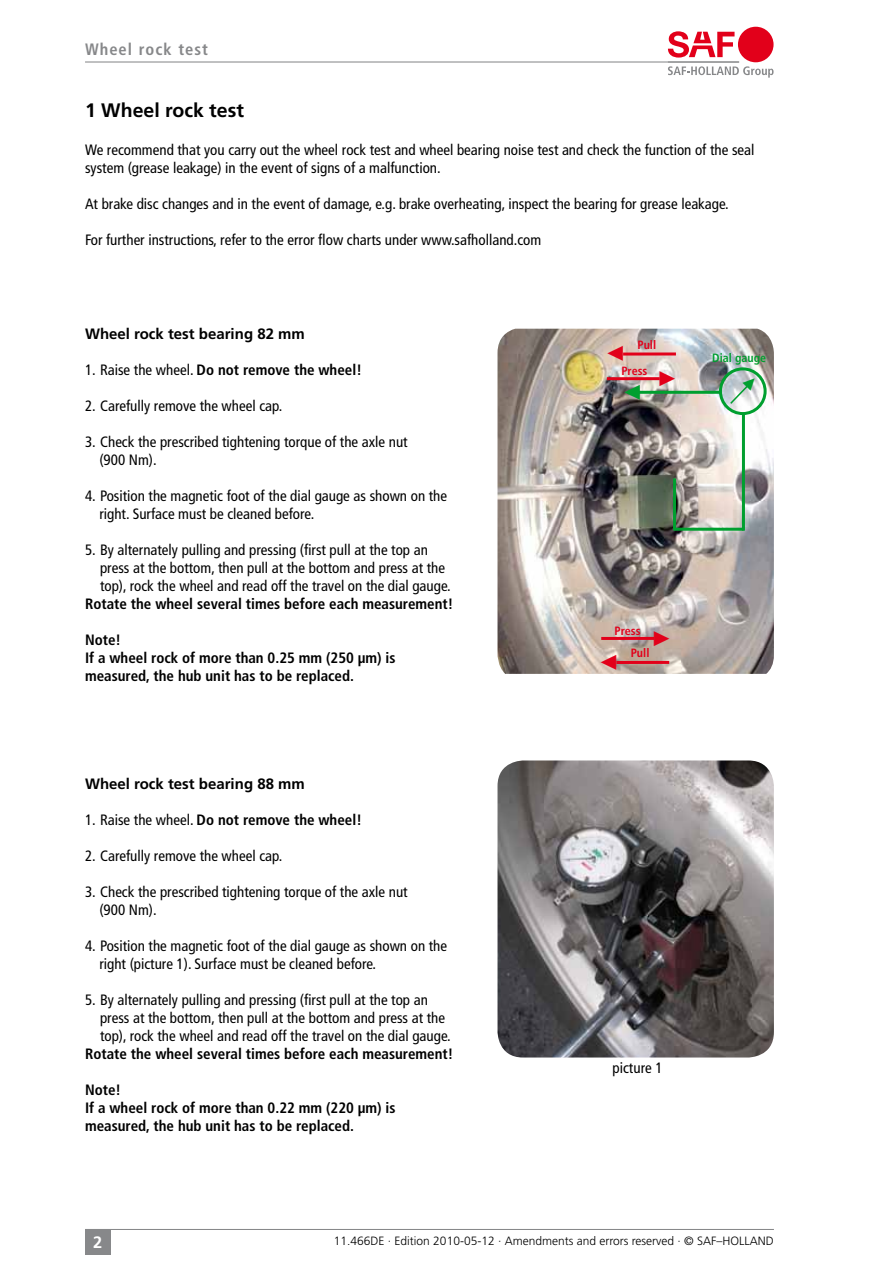
<style>
.page{position:relative;width:893px;height:1263px;background:#fff}
.page>*{position:absolute;margin:0;border:0;box-sizing:border-box;transform-origin:0 0}
.t1{font:700 19.5px "Frutiger";color:#000}
.t2{font:700 condensed 16.5px "Frutiger LT Std";letter-spacing:.06em;color:#87888a}
.t3{font:700 16.5px "Frutiger";color:#fff}
.t4{font:condensed 15px/18px "Frutiger";color:#000}
.t5{font:700 condensed 15px/18px "Frutiger";color:#000}
.t6{font:700 15px "Frutiger";color:#000}
.t7{font:300 12px "Frutiger";color:#000}
.t8{font:700 condensed 12px "Frutiger";color:#e2001a}
.t9{font:700 condensed 12px "Frutiger";color:#009f2f}
.s1{font-weight:400}
</style>
<div class="page">
<div style="left:85px;top:1229px;width:26px;height:25px;background:#87888a"></div>
<hr style="left:85px;top:1229px;width:689px;height:1px;background:#87888a">
<svg style="left:668px;top:66px;width:105px;height:12px"></svg>
<div style="left:738px;top:27px;width:35px;height:35px;background:#e2001a;border-radius:50%"></div>
<svg style="left:668px;top:31px;width:66px;height:27px"></svg>
<hr style="left:85px;top:61px;width:654px;height:2px;background:#87888a">
<img style="left:497px;top:329px;width:277px;height:345px">
<svg style="left:623px;top:352px;width:53px;height:4px"></svg>
<hr style="left:607px;top:377px;width:53px;height:3px;background:#e2001a">
<hr style="left:616px;top:661px;width:53px;height:3px;background:#e2001a">
<hr style="left:601px;top:637px;width:53px;height:3px;background:#e2001a">
<hr style="left:673px;top:478px;width:3px;height:51px;background:#009f2f">
<hr style="left:673px;top:528px;width:71px;height:3px;background:#009f2f">
<hr style="left:742px;top:413px;width:3px;height:118px;background:#009f2f">
<div style="left:719px;top:367px;width:48px;height:48px;border:3px solid #009f2f;border-radius:50%"></div>
<hr style="left:628px;top:391px;width:92px;height:3px;background:#009f2f">
<img style="left:497px;top:760px;width:277px;height:297px">
<svg style="left:608px;top:346px;width:15px;height:16px"></svg>
<svg style="left:660px;top:371px;width:15px;height:15px"></svg>
<svg style="left:601px;top:655px;width:15px;height:15px"></svg>
<svg style="left:654px;top:631px;width:15px;height:15px"></svg>
<svg style="left:624px;top:385px;width:16px;height:15px"></svg>
<svg style="left:729px;top:375px;width:30px;height:30px"></svg>
<p class="t2" style="left:85px;top:39px;width:124px">Wheel rock test</p>
<h1 class="t1" style="left:85px;top:98px;width:160px">1 Wheel rock test</h1>
<p class="t4" style="left:85px;top:141px;width:671px">We recommend that you carry out the wheel rock test and wheel bearing noise test and check the function of the seal system (grease leakage) in the event of signs of a malfunction.</p>
<p class="t4" style="left:85px;top:195px;width:645px">At brake disc changes and in the event of damage, e.g. brake overheating, inspect the bearing for grease leakage.</p>
<p class="t4" style="left:85px;top:231px;width:458px">For further instructions, refer to the error flow charts under www.safholland.com</p>
<p class="t6" style="left:85px;top:325px;width:221px">Wheel rock test bearing 82 mm</p>
<p class="t5" style="left:85px;top:360px;width:278px"><span class="s1">1. Raise the wheel.</span> Do not remove the wheel!</p>
<p class="t4" style="left:85px;top:397px;width:199px">2. Carefully remove the wheel cap.</p>
<p class="t4" style="left:99px;top:433px;width:310px;text-indent:-14px">3. Check the prescribed tightening torque of the axle nut (900 Nm).</p>
<p class="t4" style="left:99px;top:487px;width:349px;text-indent:-14px">4. Position the magnetic foot of the dial gauge as shown on the right. Surface must be cleaned before.</p>
<p class="t4" style="left:100px;top:541px;width:352px;text-indent:-15px">5. By alternately pulling and pressing (first pull at the top an press at the bottom, then pull at the bottom and press at the top), rock the wheel and read off the travel on the dial gauge.</p>
<p class="t5" style="left:85px;top:594px;width:370px">Rotate the wheel several times before each measurement!</p>
<p class="t5" style="left:85px;top:630px;width:312px">Note!<br>If a wheel rock of more than 0.25 mm (250 µm) is measured, the hub unit has to be replaced.</p>
<p class="t6" style="left:85px;top:775px;width:221px">Wheel rock test bearing 88 mm</p>
<p class="t5" style="left:85px;top:810px;width:278px"><span class="s1">1. Raise the wheel.</span> Do not remove the wheel!</p>
<p class="t4" style="left:85px;top:847px;width:199px">2. Carefully remove the wheel cap.</p>
<p class="t4" style="left:99px;top:883px;width:310px;text-indent:-14px">3. Check the prescribed tightening torque of the axle nut (900 Nm).</p>
<p class="t4" style="left:99px;top:937px;width:349px;text-indent:-14px">4. Position the magnetic foot of the dial gauge as shown on the right (picture 1). Surface must be cleaned before.</p>
<p class="t4" style="left:100px;top:991px;width:352px;text-indent:-15px">5. By alternately pulling and pressing (first pull at the top an press at the bottom, then pull at the bottom and press at the top), rock the wheel and read off the travel on the dial gauge.</p>
<p class="t5" style="left:85px;top:1044px;width:370px">Rotate the wheel several times before each measurement!</p>
<p class="t5" style="left:85px;top:1080px;width:312px">Note!<br>If a wheel rock of more than 0.22 mm (220 µm) is measured, the hub unit has to be replaced.</p>
<p class="t8" style="left:637px;top:338px;width:20px">Pull</p>
<p class="t8" style="left:621px;top:364px;width:28px">Press</p>
<p class="t9" style="left:712px;top:350px;width:56px">Dial gauge</p>
<p class="t8" style="left:615px;top:624px;width:28px">Press</p>
<p class="t8" style="left:631px;top:646px;width:20px">Pull</p>
<p class="t4" style="left:613px;top:1059px;width:51px">picture 1</p>
<p class="t3" style="left:93px;top:1232px;width:11px">2</p>
<p class="t7" style="left:334px;top:1234px;width:441px">11.466DE · Edition 2010-05-12 · Amendments and errors reserved · © SAF–HOLLAND</p>
</div>
